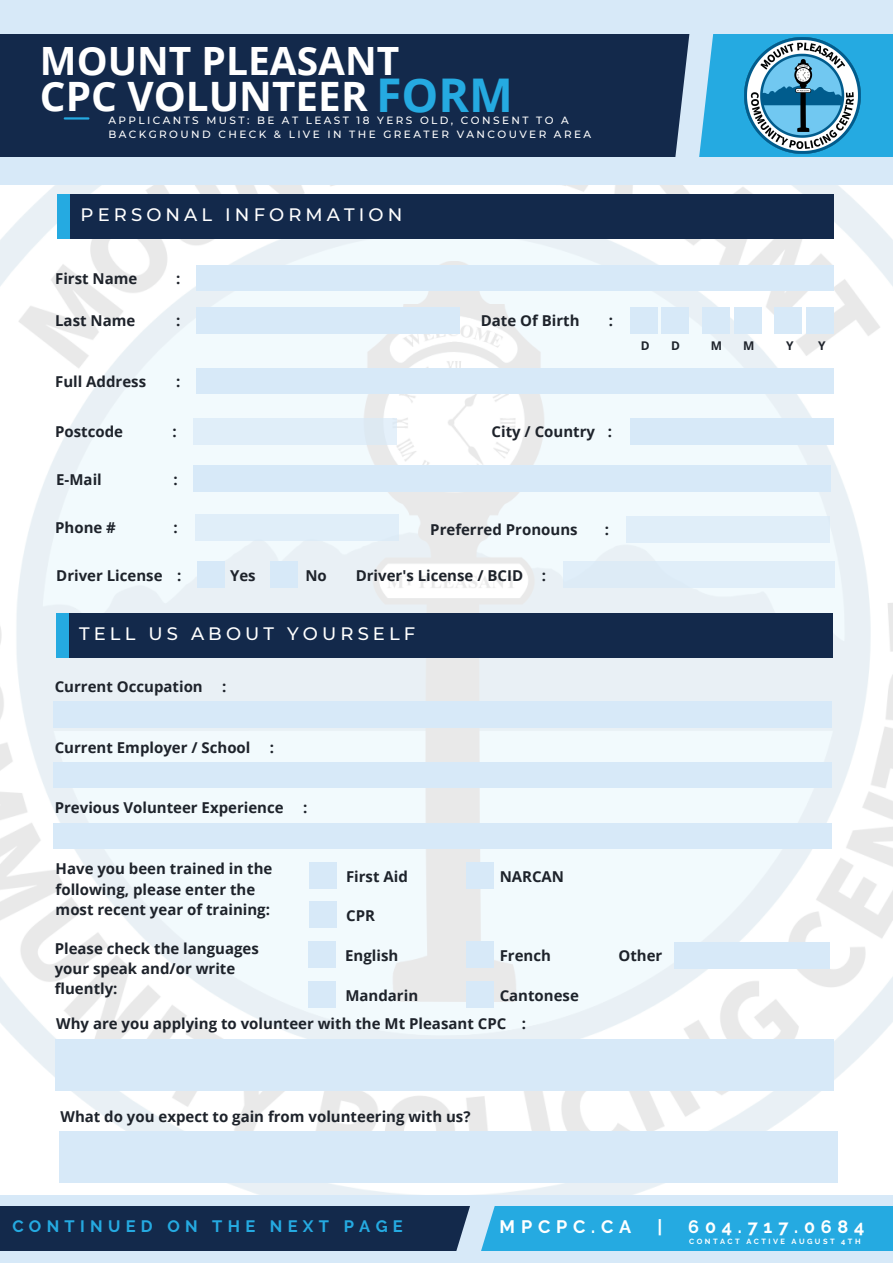
<style>
.page{position:relative;width:893px;height:1264px;background:#fff}
.page>*{position:absolute;margin:0;border:0;box-sizing:border-box;transform-origin:0 0}
.t1{font:700 46.5px "Open Sans";color:#25aae1}
.t2{font:700 40.5px "Open Sans";color:#fff}
.t3{font:700 39px "Open Sans";color:#fff}
.t4{font:500 18px "Montserrat";letter-spacing:.23em;color:#fff}
.t5{font:700 18px "Raleway";letter-spacing:.32em;color:#fff}
.t6{font:700 16.5px "Raleway";letter-spacing:.32em;color:#25aae1}
.t7{font:700 15px/20.2px "Open Sans";color:#1e232b}
.t8{font:700 12px "Open Sans";color:#1e232b}
.t9{font:500 10.5px/14px "Montserrat";letter-spacing:.23em;color:#fff}
.t10{font:700 7.5px "Raleway";letter-spacing:.32em;color:#fff}
</style>
<div class="page">
<img style="left:0;top:185px;width:892px;height:1009px">
<div style="left:0;top:0;width:892px;height:185px;background:#d7e9f8"></div>
<div style="left:0;top:34px;width:693px;height:123px;background:#13294b"></div>
<hr style="left:65px;top:117px;width:23px;height:3px;background:#25aae1">
<div style="left:0;top:1194px;width:892px;height:68px;background:#d7e9f8"></div>
<div style="left:0;top:1206px;width:469px;height:44px;background:#13294b"></div>
<div style="left:479px;top:1206px;width:413px;height:44px;background:#25aae1"></div>
<div style="left:196px;top:265px;width:638px;height:26px;background:#d7e9f8"></div>
<div style="left:196px;top:307px;width:264px;height:26px;background:#d7e9f8"></div>
<div style="left:196px;top:368px;width:638px;height:26px;background:#d7e9f8"></div>
<div style="left:629px;top:306px;width:28px;height:27px;background:#d7e9f8"></div>
<div style="left:661px;top:306px;width:28px;height:27px;background:#d7e9f8"></div>
<div style="left:702px;top:306px;width:28px;height:27px;background:#d7e9f8"></div>
<div style="left:733px;top:306px;width:28px;height:27px;background:#d7e9f8"></div>
<div style="left:774px;top:306px;width:27px;height:27px;background:#d7e9f8"></div>
<div style="left:806px;top:306px;width:28px;height:27px;background:#d7e9f8"></div>
<div style="left:194px;top:465px;width:636px;height:27px;background:#d7e9f8"></div>
<div style="left:197px;top:561px;width:28px;height:27px;background:#d7e9f8"></div>
<div style="left:270px;top:561px;width:28px;height:27px;background:#d7e9f8"></div>
<div style="left:193px;top:418px;width:204px;height:26px;background:#e0eef9"></div>
<div style="left:629px;top:418px;width:204px;height:26px;background:#d7e9f8"></div>
<div style="left:57px;top:195px;width:30px;height:44px;background:#25aae1"></div>
<div style="left:70px;top:195px;width:764px;height:44px;background:#13294b"></div>
<div style="left:694px;top:34px;width:198px;height:123px;background:#25aae1"></div>
<svg style="left:660px;top:34px;width:69px;height:157px"></svg>
<svg style="left:426px;top:1182px;width:87px;height:69px"></svg>
<div style="left:194px;top:514px;width:204px;height:26px;background:#e0eef9"></div>
<div style="left:562px;top:561px;width:272px;height:27px;background:#e0eef9"></div>
<div style="left:54px;top:701px;width:777px;height:26px;background:#d7e9f8"></div>
<div style="left:309px;top:901px;width:28px;height:27px;background:#d7e9f8"></div>
<div style="left:466px;top:862px;width:28px;height:27px;background:#d7e9f8"></div>
<div style="left:309px;top:861px;width:28px;height:27px;background:#d7e9f8"></div>
<div style="left:56px;top:613px;width:29px;height:44px;background:#25aae1"></div>
<div style="left:69px;top:613px;width:763px;height:44px;background:#13294b"></div>
<div style="left:54px;top:762px;width:777px;height:26px;background:#d7e9f8"></div>
<div style="left:54px;top:823px;width:777px;height:25px;background:#d7e9f8"></div>
<div style="left:308px;top:981px;width:28px;height:26px;background:#d7e9f8"></div>
<div style="left:466px;top:941px;width:28px;height:27px;background:#d7e9f8"></div>
<div style="left:308px;top:941px;width:28px;height:27px;background:#d7e9f8"></div>
<div style="left:466px;top:981px;width:28px;height:26px;background:#d7e9f8"></div>
<div style="left:674px;top:942px;width:155px;height:26px;background:#d7e9f8"></div>
<img style="left:744px;top:37px;width:117px;height:117px">
<div style="left:55px;top:1038px;width:778px;height:52px;background:#d7e9f8"></div>
<div style="left:59px;top:1131px;width:778px;height:51px;background:#d7e9f8"></div>
<div style="left:625px;top:516px;width:204px;height:27px;background:#e0eef9"></div>
<p class="t3" style="left:40px;top:34px;width:361px">MOUNT PLEASANT</p>
<p class="t2" style="left:40px;top:68px;width:329px">CPC VOLUNTEER</p>
<p class="t9" style="left:108px;top:113px;width:263px">APPLICANTS MUST: BE AT LEAST 18</p>
<p class="t1" style="left:376px;top:62px;width:138px">FORM</p>
<p class="t9" style="left:108px;top:113px;width:484px;text-indent:269px">YERS OLD, CONSENT TO A<br>BACKGROUND CHECK &amp; LIVE IN THE GREATER VANCOUVER AREA</p>
<p class="t4" style="left:81px;top:204px;width:323px">PERSONAL INFORMATION</p>
<p class="t7" style="left:55px;top:268px;width:84px">First Name</p>
<p class="t7" style="left:55px;top:310px;width:82px">Last Name</p>
<p class="t7" style="left:55px;top:371px;width:92px">Full Address</p>
<p class="t7" style="left:176px;top:268px;width:6px">:</p>
<p class="t7" style="left:176px;top:310px;width:6px">:</p>
<p class="t7" style="left:176px;top:371px;width:6px">:</p>
<p class="t7" style="left:480px;top:310px;width:100px">Date Of Birth</p>
<p class="t7" style="left:608px;top:310px;width:6px">:</p>
<p class="t7" style="left:55px;top:421px;width:69px">Postcode</p>
<p class="t7" style="left:491px;top:421px;width:105px">City / Country</p>
<p class="t7" style="left:172px;top:421px;width:6px">:</p>
<p class="t7" style="left:607px;top:421px;width:6px">:</p>
<p class="t7" style="left:56px;top:468px;width:47px">E-Mail</p>
<p class="t7" style="left:174px;top:468px;width:6px">:</p>
<p class="t7" style="left:55px;top:517px;width:62px">Phone #</p>
<p class="t7" style="left:174px;top:517px;width:6px">:</p>
<p class="t7" style="left:56px;top:564px;width:108px">Driver License</p>
<p class="t7" style="left:177px;top:564px;width:6px">:</p>
<p class="t7" style="left:230px;top:564px;width:27px">Yes</p>
<p class="t7" style="left:305px;top:564px;width:23px">No</p>
<p class="t7" style="left:430px;top:519px;width:149px">Preferred Pronouns</p>
<p class="t7" style="left:604px;top:519px;width:6px">:</p>
<p class="t7" style="left:355px;top:564px;width:169px">Driver's License / BCID</p>
<p class="t7" style="left:541px;top:565px;width:6px">:</p>
<p class="t4" style="left:79px;top:622px;width:338px">TELL US ABOUT YOURSELF</p>
<p class="t7" style="left:55px;top:676px;width:149px">Current Occupation</p>
<p class="t7" style="left:222px;top:676px;width:6px">:</p>
<p class="t7" style="left:55px;top:736px;width:197px">Current Employer / School</p>
<p class="t7" style="left:270px;top:736px;width:6px">:</p>
<p class="t7" style="left:55px;top:797px;width:230px">Previous Volunteer Experience</p>
<p class="t7" style="left:303px;top:797px;width:6px">:</p>
<p class="t7" style="left:56px;top:858px;width:218px">Have you been trained in the following, please enter the most recent year of training:</p>
<p class="t7" style="left:346px;top:865px;width:63px">First Aid</p>
<p class="t7" style="left:499px;top:866px;width:66px">NARCAN</p>
<p class="t7" style="left:346px;top:905px;width:30px">CPR</p>
<p class="t8" style="left:640px;top:337px;width:10px">D</p>
<p class="t8" style="left:671px;top:337px;width:10px">D</p>
<p class="t8" style="left:710px;top:337px;width:13px">M</p>
<p class="t8" style="left:743px;top:337px;width:13px">M</p>
<p class="t8" style="left:786px;top:337px;width:9px">Y</p>
<p class="t8" style="left:818px;top:337px;width:9px">Y</p>
<p class="t7" style="left:55px;top:938px;width:206px">Please check the languages your speak and/or write fluently:</p>
<p class="t7" style="left:345px;top:945px;width:55px">English</p>
<p class="t7" style="left:499px;top:945px;width:53px">French</p>
<p class="t7" style="left:345px;top:984px;width:74px">Mandarin</p>
<p class="t7" style="left:499px;top:984px;width:81px">Cantonese</p>
<p class="t7" style="left:56px;top:1013px;width:471px">Why are you applying to volunteer with the Mt Pleasant CPC :</p>
<p class="t7" style="left:60px;top:1105px;width:411px">What do you expect to gain from volunteering with us?</p>
<p class="t7" style="left:618px;top:945px;width:45px">Other</p>
<p class="t6" style="left:12px;top:1216px;width:392px">CONTINUED ON THE NEXT PAGE</p>
<p class="t5" style="left:499px;top:1216px;width:133px">MPCPC.CA</p>
<p class="t5" style="left:657px;top:1216px;width:6px">|</p>
<p class="t5" style="left:688px;top:1216px;width:178px">604.717.0684</p>
<p class="t10" style="left:689px;top:1237px;width:173px">CONTACT ACTIVE AUGUST 4TH</p>
</div>
